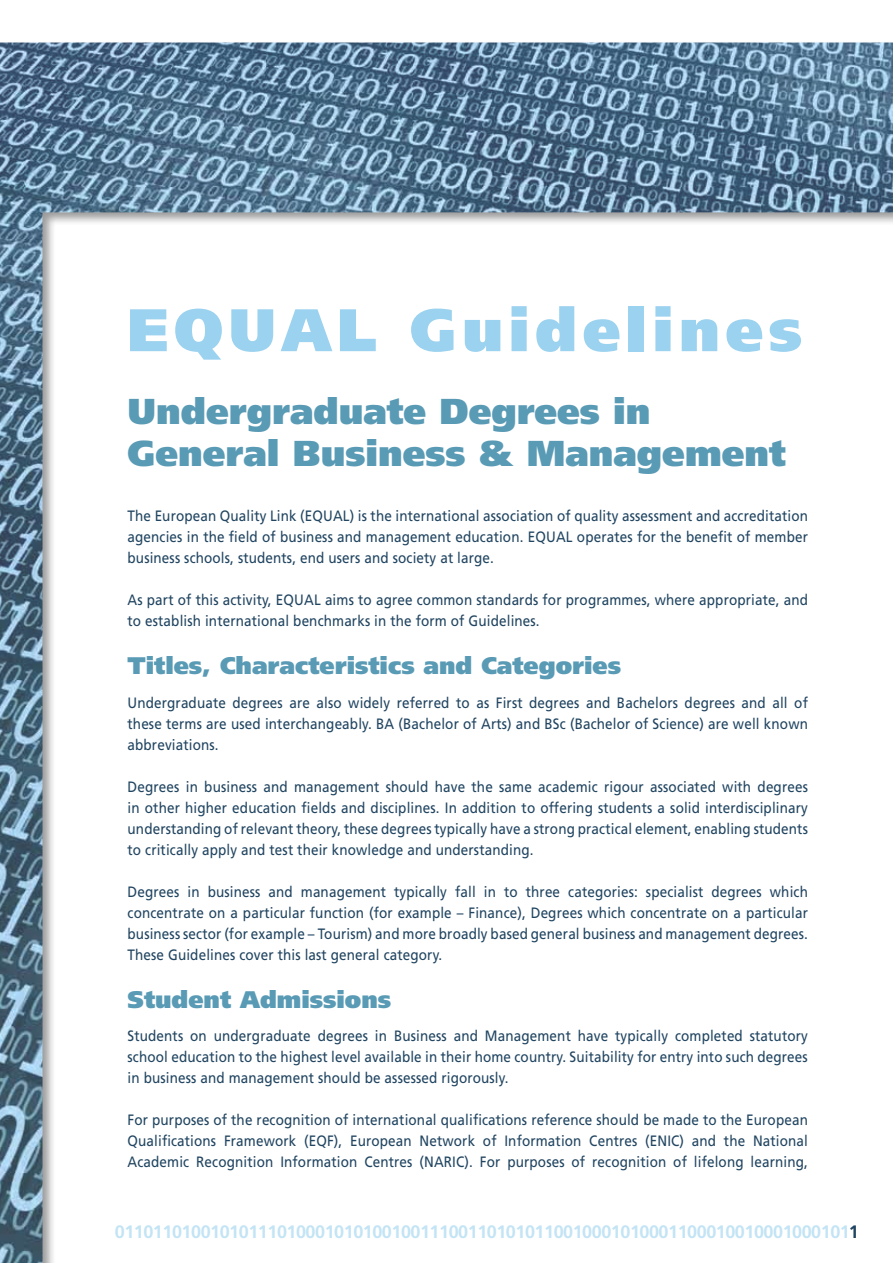
<style>
.page{position:relative;width:893px;height:1263px;background:#fff}
.page>*{position:absolute;margin:0;border:0;box-sizing:border-box;transform-origin:0 0}
.t1{font:900 60px "Frutiger LT Std";letter-spacing:.09em;color:#9bd2ef}
.t2{font:900 36px/42px "Frutiger LT Std";color:#599ab5}
.t3{font:900 24px "Frutiger LT Std";color:#599ab5}
.t4{font:700 18px "Frutiger LT Std";letter-spacing:-.025em;color:#c3e4f5}
.t5{font:15px/21px "Frutiger LT Std";letter-spacing:.01em;color:#214561;text-align:justify;scale:.9 1}
.s1{color:#214561}
</style>
<div class="page">
<img style="left:0;top:43px;width:892px;height:1220px">
<h1 class="t1" style="left:128px;top:293px;width:676px">EQUAL Guidelines</h1>
<h2 class="t2" style="left:128px;top:390px;width:660px">Undergraduate Degrees in<br>General Business &amp; Management</h2>
<p class="t5" style="left:128px;top:505px;width:757px">The European Quality Link (EQUAL) is the international association of quality assessment and accreditation agencies in the field of business and management education. EQUAL operates for the benefit of member business schools, students, end users and society at large.</p>
<p class="t5" style="left:128px;top:589px;width:757px">As part of this activity, EQUAL aims to agree common standards for programmes, where appropriate, and to establish international benchmarks in the form of Guidelines.</p>
<h3 class="t3" style="left:128px;top:651px;width:495px">Titles, Characteristics and Categories</h3>
<p class="t5" style="left:128px;top:692px;width:757px">Undergraduate degrees are also widely referred to as First degrees and Bachelors degrees and all of these terms are used interchangeably. BA (Bachelor of Arts) and BSc (Bachelor of Science) are well known abbreviations.</p>
<p class="t5" style="left:128px;top:776px;width:757px">Degrees in business and management should have the same academic rigour associated with degrees in other higher education fields and disciplines. In addition to offering students a solid interdisciplinary understanding of relevant theory, these degrees typically have a strong practical element, enabling students to critically apply and test their knowledge and understanding.</p>
<p class="t5" style="left:128px;top:881px;width:757px">Degrees in business and management typically fall in to three categories: specialist degrees which concentrate on a particular function (for example – Finance), Degrees which concentrate on a particular business sector (for example – Tourism) and more broadly based general business and management degrees.<br>These Guidelines cover this last general category.</p>
<h3 class="t3" style="left:128px;top:984px;width:265px">Student Admissions</h3>
<p class="t5" style="left:128px;top:1026px;width:757px">Students on undergraduate degrees in Business and Management have typically completed statutory school education to the highest level available in their home country. Suitability for entry into such degrees in business and management should be assessed rigorously.</p>
<p class="t5" style="left:128px;top:1110px;width:757px">For purposes of the recognition of international qualifications reference should be made to the European Qualifications Framework (EQF), European Network of Information Centres (ENIC) and the National Academic Recognition Information Centres (NARIC). For purposes of recognition of lifelong learning,</p>
<p class="t4" style="left:115px;top:1221px;width:746px">01101101001010111010001010100100111001101010110010001010001100010010001000101<span class="s1">1</span></p>
</div>
